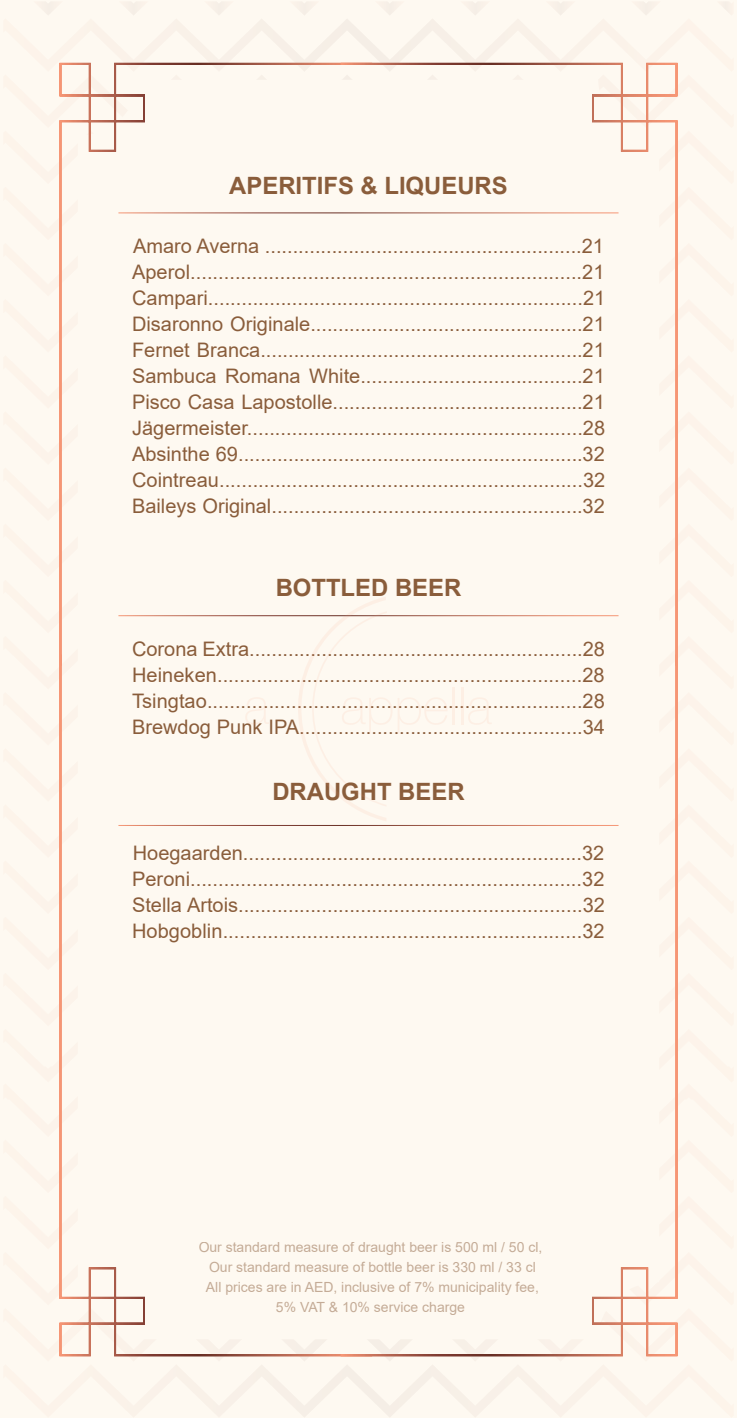
<style>
.page{position:relative;width:737px;height:1418px;background:#fff}
.page>*{position:absolute;margin:0;border:0;box-sizing:border-box;transform-origin:0 0}
.t1{font:700 23.8px "Arial";color:#8a5d3b}
.t2{font:20px/26px "Arial";color:#8a5d3b;text-align:justify}
.t3{font:14px/19.8px "Arial";color:#8a5d3b;text-align:center}
</style>
<div class="page">
<div style="left:3px;top:1px;width:731px;height:1416px;background:#fef9f1"></div>
<p class="t1" style="left:229px;top:168px;width:280px">APERITIFS &amp; LIQUEURS</p>
<p class="t2" style="left:132px;top:233px;width:475px">Amaro Averna .........................................................21<br>Aperol......................................................................21<br>Campari...................................................................21<br>Disaronno Originale.................................................21<br>Fernet Branca..........................................................21<br>Sambuca Romana White........................................21<br>Pisco Casa Lapostolle.............................................21<br>Jägermeister............................................................28<br>Absinthe 69..............................................................32<br>Cointreau.................................................................32<br>Baileys Original........................................................32</p>
<p class="t1" style="left:276px;top:571px;width:187px">BOTTLED BEER</p>
<p class="t2" style="left:132px;top:635px;width:474px">Corona Extra............................................................28<br>Heineken.................................................................28<br>Tsingtao...................................................................28<br>Brewdog Punk IPA...................................................34</p>
<p class="t1" style="left:272px;top:775px;width:194px">DRAUGHT BEER</p>
<p class="t2" style="left:132px;top:839px;width:475px">Hoegaarden.............................................................32<br>Peroni......................................................................32<br>Stella Artois..............................................................32<br>Hobgoblin................................................................32</p>
<p class="t3" style="left:198px;top:1237px;width:345px">Our standard measure of draught beer is 500 ml / 50 cl, Our standard measure of bottle beer is 330 ml / 33 cl All prices are in AED, inclusive of 7% municipality fee, 5% VAT &amp; 10% service charge</p>
</div>
